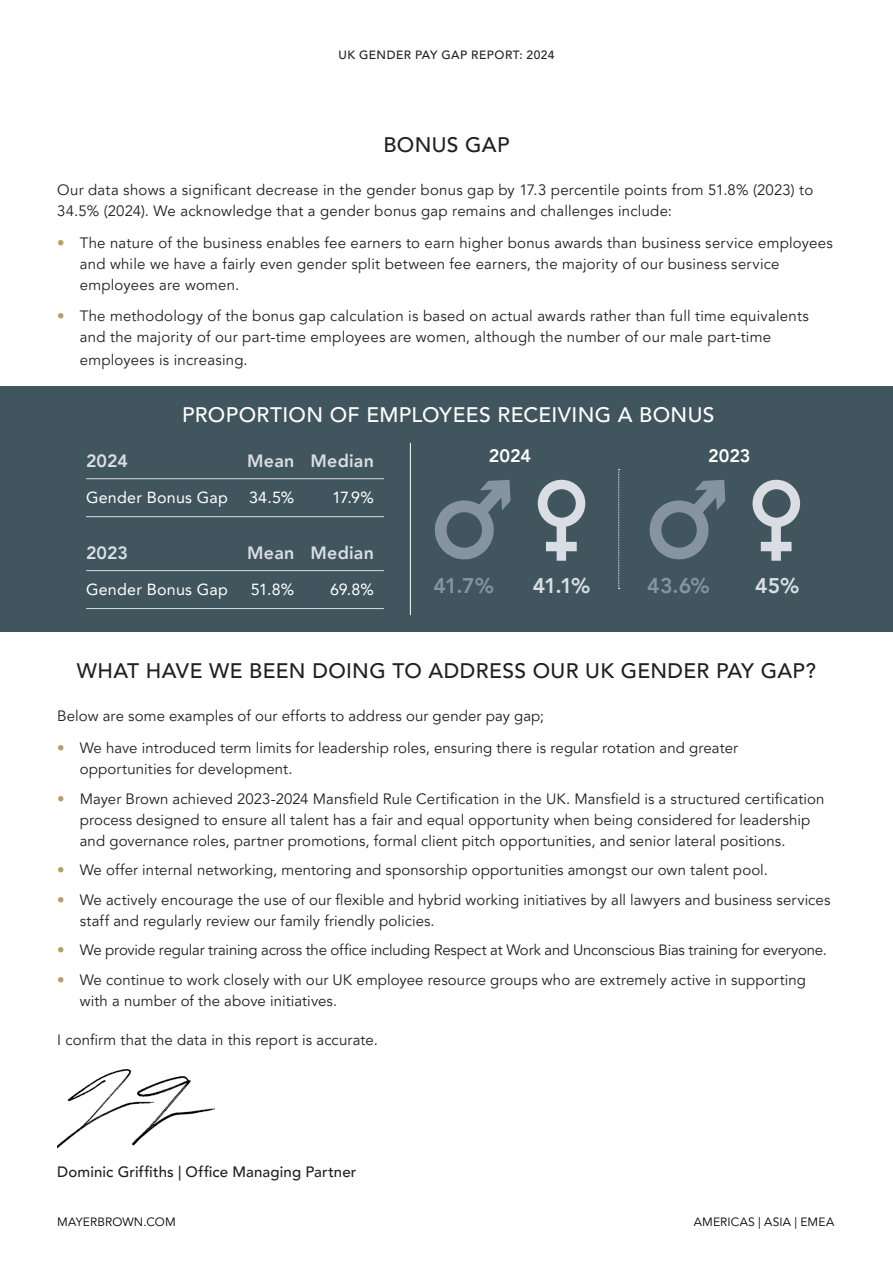
<style>
.page{position:relative;width:893px;height:1263px;background:#fff}
.page>*{position:absolute;margin:0;border:0;box-sizing:border-box;transform-origin:0 0}
.Body_copy{font:800 21.15px "Avenir LT Pro";color:#85949e}
.Body_copy-2{font:800 21.15px "Avenir LT Pro";color:#dadee4}
.t1{font:500 21px "Avenir LT Pro";letter-spacing:.015em;color:#231f20}
.t2{font:500 21px "Avenir LT Pro";letter-spacing:.015em;color:#fff}
.Subhead_L2{font:800 18px "Avenir LT Pro";letter-spacing:-.005em;color:#fff}
.Body_copy-3{font:800 17.7px "Avenir LT Pro";letter-spacing:.01em;color:#dadee4}
.Body_copy-4{font:16.05px "Avenir LT Pro";letter-spacing:.015em;color:#fff}
.Body_copy-5{font:15px/21px "Avenir LT Pro";letter-spacing:.01em;color:#231f20}
.Body_copy-6{font:15px "Avenir LT Pro";letter-spacing:-.015em;color:#231f20}
.Body_copy-7{font:500 15px "Avenir LT Pro";letter-spacing:.01em;color:#231f20}
.Body_copy_centered{font:12px "Avenir LT Pro";letter-spacing:.015em;color:#000}
.Title_Large{font:500 12px "Avenir LT Pro";letter-spacing:.04em;color:#231f20}
.s1{color:#b39e66}
</style>
<div class="page">
<div style="left:0;top:386px;width:893px;height:245px;background:#40555e"></div>
<hr style="left:86px;top:516px;width:298px;height:1px;background:#dadee4">
<hr style="left:86px;top:608px;width:298px;height:1px;background:#dadee4">
<hr style="left:86px;top:478px;width:298px;height:1px;background:#dadee4">
<hr style="left:86px;top:570px;width:298px;height:1px;background:#dadee4">
<svg style="left:434px;top:480px;width:77px;height:80px"></svg>
<svg style="left:649px;top:480px;width:76px;height:80px"></svg>
<svg style="left:538px;top:480px;width:47px;height:81px"></svg>
<svg style="left:752px;top:480px;width:48px;height:81px"></svg>
<hr style="left:410px;top:443px;width:1px;height:172px;background:#fff">
<svg style="left:618px;top:469px;width:2px;height:120px"></svg>
<img style="left:57px;top:1070px;width:157px;height:79px">
<p class="Title_Large" style="left:338px;top:47px;width:218px">UK GENDER PAY GAP REPORT: 2024</p>
<h1 class="t1" style="left:383px;top:132px;width:128px">BONUS GAP</h1>
<p class="Body_copy-5" style="left:57px;top:180px;width:758px">Our data shows a significant decrease in the gender bonus gap by 17.3 percentile points from 51.8% (2023) to<br>34.5% (2024). We acknowledge that a gender bonus gap remains and challenges include:</p>
<p class="Body_copy-5" style="left:80px;top:232px;width:755px;text-indent:-22px"><span class="s1">•</span> The nature of the business enables fee earners to earn higher bonus awards than business service employees and while we have a fairly even gender split between fee earners, the majority of our business service employees are women.</p>
<p class="Body_copy-5" style="left:80px;top:306px;width:731px;text-indent:-22px"><span class="s1">•</span> The methodology of the bonus gap calculation is based on actual awards rather than full time equivalents and the majority of our part-time employees are women, although the number of our male part-time</p>
<p class="Body_copy-5" style="left:80px;top:349px;width:170px">employees is increasing.</p>
<h1 class="t2" style="left:182px;top:403px;width:534px">PROPORTION OF EMPLOYEES RECEIVING A BONUS</h1>
<p class="Body_copy-3" style="left:86px;top:450px;width:43px">2024</p>
<p class="Body_copy-3" style="left:247px;top:450px;width:128px">Mean Median</p>
<p class="Body_copy-4" style="left:86px;top:487px;width:144px">Gender Bonus Gap</p>
<p class="Body_copy-4" style="left:249px;top:487px;width:47px">34.5%</p>
<p class="Body_copy-4" style="left:332px;top:487px;width:43px">17.9%</p>
<p class="Body_copy-3" style="left:86px;top:542px;width:43px">2023</p>
<p class="Body_copy-3" style="left:247px;top:542px;width:128px">Mean Median</p>
<p class="Body_copy-4" style="left:86px;top:579px;width:144px">Gender Bonus Gap</p>
<p class="Body_copy-4" style="left:251px;top:579px;width:45px">51.8%</p>
<p class="Body_copy-4" style="left:330px;top:579px;width:45px">69.8%</p>
<p class="Subhead_L2" style="left:489px;top:445px;width:44px">2024</p>
<p class="Subhead_L2" style="left:708px;top:445px;width:44px">2023</p>
<p class="Body_copy" style="left:433px;top:573px;width:62px">41.7%</p>
<p class="Body_copy-2" style="left:533px;top:573px;width:59px">41.1%</p>
<p class="Body_copy" style="left:647px;top:573px;width:64px">43.6%</p>
<p class="Body_copy-2" style="left:755px;top:573px;width:46px">45%</p>
<h1 class="t1" style="left:77px;top:658px;width:741px">WHAT HAVE WE BEEN DOING TO ADDRESS OUR UK GENDER PAY GAP?</h1>
<p class="Body_copy-5" style="left:57px;top:705px;width:488px">Below are some examples of our efforts to address our gender pay gap;</p>
<p class="Body_copy-5" style="left:80px;top:738px;width:660px;text-indent:-22px"><span class="s1">•</span> We have introduced term limits for leadership roles, ensuring there is regular rotation and greater opportunities for development.</p>
<p class="Body_copy-5" style="left:80px;top:788px;width:746px;text-indent:-22px"><span class="s1">•</span> Mayer Brown achieved 2023-2024 Mansfield Rule Certification in the UK. Mansfield is a structured certification process designed to ensure all talent has a fair and equal opportunity when being considered for leadership and governance roles, partner promotions, formal client pitch opportunities, and senior lateral positions.</p>
<p class="Body_copy-5" style="left:57px;top:860px;width:712px"><span class="s1">•</span> We offer internal networking, mentoring and sponsorship opportunities amongst our own talent pool.</p>
<p class="Body_copy-5" style="left:80px;top:889px;width:752px;text-indent:-22px"><span class="s1">•</span> We actively encourage the use of our flexible and hybrid working initiatives by all lawyers and business services staff and regularly review our family friendly policies.</p>
<p class="Body_copy-6" style="left:57px;top:941px;width:771px"><span class="s1">•</span> We provide regular training across the office including Respect at Work and Unconscious Bias training for everyone.</p>
<p class="Body_copy-5" style="left:80px;top:969px;width:728px;text-indent:-22px"><span class="s1">•</span> We continue to work closely with our UK employee resource groups who are extremely active in supporting with a number of the above initiatives.</p>
<p class="Body_copy-5" style="left:57px;top:1029px;width:322px">I confirm that the data in this report is accurate.</p>
<p class="Body_copy-7" style="left:57px;top:1162px;width:301px">Dominic Griffiths | Office Managing Partner</p>
<p class="Body_copy_centered" style="left:57px;top:1215px;width:120px">MAYERBROWN.COM</p>
<p class="Body_copy_centered" style="left:694px;top:1215px;width:142px">AMERICAS | ASIA | EMEA</p>
</div>
